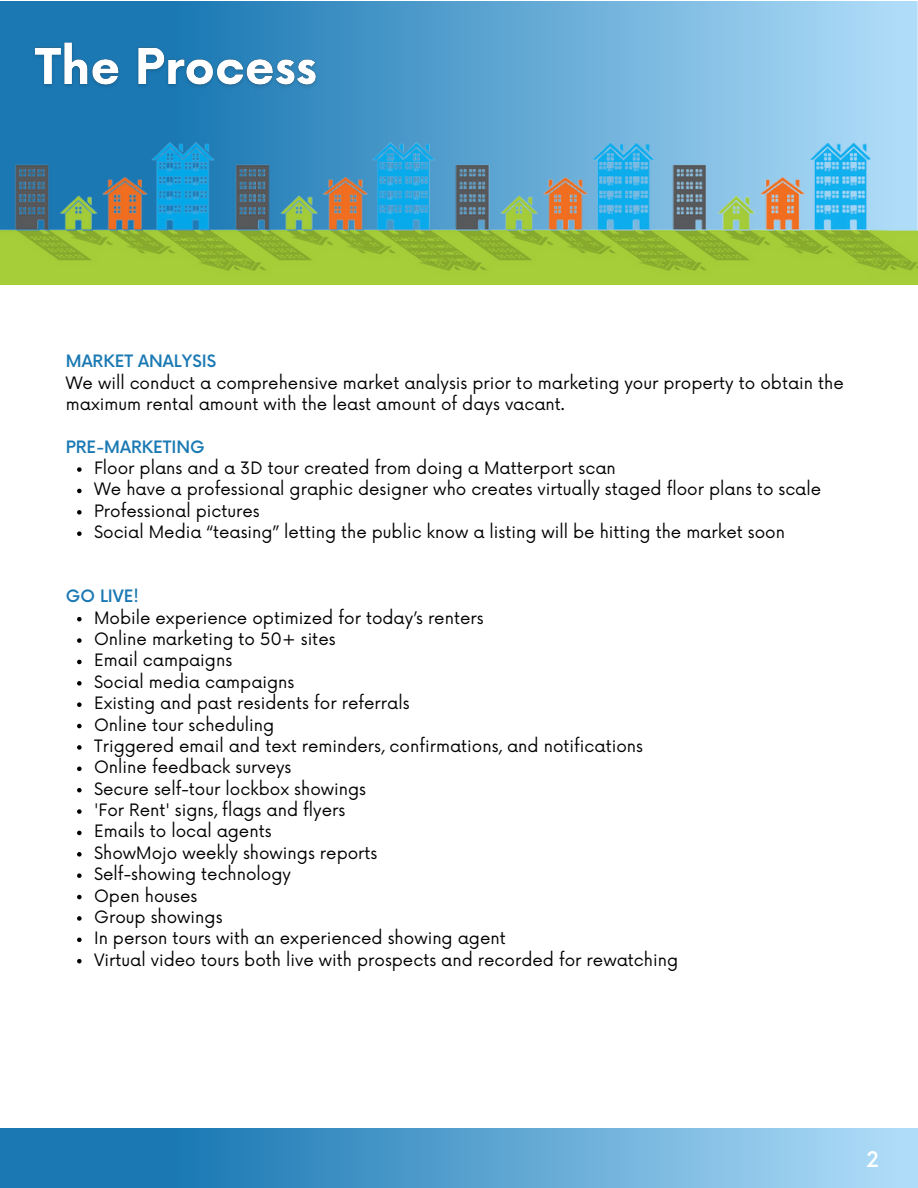
<style>
.page{position:relative;width:918px;height:1188px;background:#fff}
.page>*{position:absolute;margin:0;border:0;box-sizing:border-box;transform-origin:0 0}
.t1{font:500 21px "Now";color:#fff}
.t2{font:16.65px/21.3px "Now";color:#000}
.t3{font:500 16.65px "Now";color:#1a79b3}
.t4{font:500 16.65px "Now";color:#1a78b3}
</style>
<div class="page">
<svg style="left:0;top:2px;width:918px;height:138px;background:#5fa6d2"></svg>
<svg style="left:0;top:1128px;width:918px;height:60px;background:#58a1cf"></svg>
<img style="left:0;top:140px;width:918px;height:144px">
<img style="left:27px;top:37px;width:297px;height:62px">
<svg style="left:77px;top:467px;width:5px;height:5px"></svg>
<svg style="left:77px;top:489px;width:5px;height:4px"></svg>
<svg style="left:77px;top:510px;width:5px;height:5px"></svg>
<svg style="left:77px;top:531px;width:5px;height:5px"></svg>
<svg style="left:77px;top:617px;width:5px;height:4px"></svg>
<svg style="left:77px;top:638px;width:5px;height:5px"></svg>
<svg style="left:77px;top:660px;width:5px;height:4px"></svg>
<svg style="left:77px;top:681px;width:5px;height:5px"></svg>
<svg style="left:77px;top:702px;width:5px;height:5px"></svg>
<svg style="left:77px;top:724px;width:5px;height:4px"></svg>
<svg style="left:77px;top:745px;width:5px;height:5px"></svg>
<svg style="left:77px;top:767px;width:5px;height:4px"></svg>
<svg style="left:77px;top:788px;width:5px;height:4px"></svg>
<svg style="left:77px;top:809px;width:5px;height:5px"></svg>
<svg style="left:77px;top:831px;width:5px;height:4px"></svg>
<svg style="left:77px;top:852px;width:5px;height:5px"></svg>
<svg style="left:77px;top:873px;width:5px;height:5px"></svg>
<svg style="left:77px;top:895px;width:5px;height:4px"></svg>
<svg style="left:77px;top:916px;width:5px;height:5px"></svg>
<svg style="left:77px;top:938px;width:5px;height:4px"></svg>
<svg style="left:77px;top:959px;width:5px;height:4px"></svg>
<p class="t3" style="left:66px;top:352px;width:152px">MARKET ANALYSIS</p>
<p class="t2" style="left:66px;top:373px;width:780px">We will conduct a comprehensive market analysis prior to marketing your property to obtain the maximum rental amount with the least amount of days vacant.</p>
<p class="t3" style="left:66px;top:438px;width:141px">PRE-MARKETING</p>
<p class="t2" style="left:94px;top:458px;width:729px">Floor plans and a 3D tour created from doing a Matterport scan<br>We have a professional graphic designer who creates virtually staged floor plans to scale Professional pictures<br>Social Media “teasing” letting the public know a listing will be hitting the market soon</p>
<p class="t4" style="left:66px;top:587px;width:75px">GO LIVE!</p>
<p class="t2" style="left:94px;top:608px;width:586px">Mobile experience optimized for today’s renters<br>Online marketing to 50+ sites<br>Email campaigns<br>Social media campaigns<br>Existing and past residents for referrals<br>Online tour scheduling<br>Triggered email and text reminders, confirmations, and notifications Online feedback surveys<br>Secure self-tour lockbox showings<br>'For Rent' signs, flags and flyers<br>Emails to local agents<br>ShowMojo weekly showings reports<br>Self-showing technology<br>Open houses<br>Group showings<br>In person tours with an experienced showing agent<br>Virtual video tours both live with prospects and recorded for rewatching</p>
<p class="t1" style="left:867px;top:1148px;width:14px">2</p>
</div>
